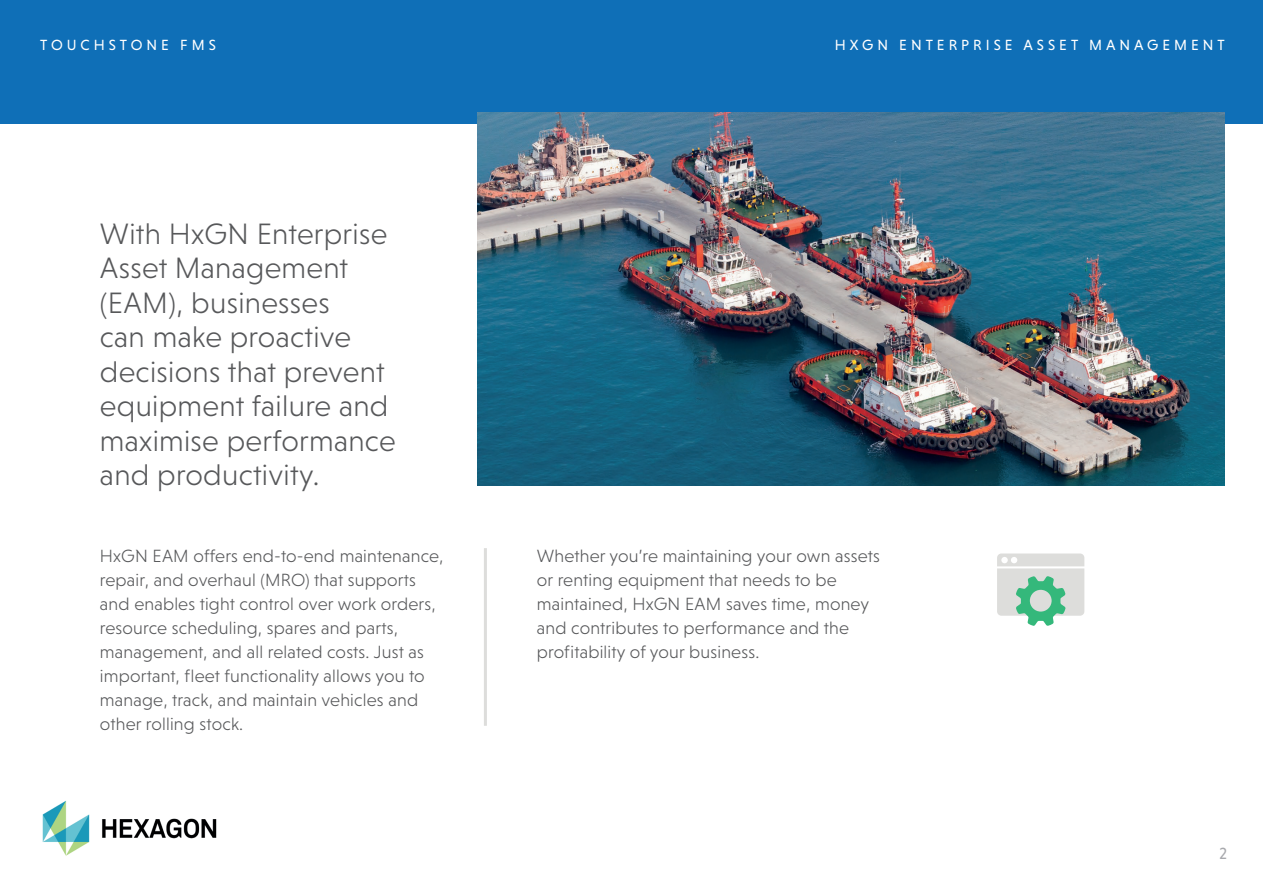
<style>
.page{position:relative;width:1263px;height:893px;background:#fff}
.page>*{position:absolute;margin:0;border:0;box-sizing:border-box;transform-origin:0 0}
.t1{font:300 30px/34.5px "Niveau Grotesk";letter-spacing:.01em;color:#57585a}
.t2{font:300 18px/24px "Niveau Grotesk";letter-spacing:.01em;color:#57585a}
.t3{font:16.5px "Niveau Grotesk";color:#a8a9ad}
.t4{font:15px "Niveau Grotesk";letter-spacing:.265em;color:#fff}
</style>
<div class="page">
<div style="left:0;top:0;width:1263px;height:123px;background:#0f6fb7"></div>
<svg style="left:997px;top:553px;width:87px;height:73px;background:#c0dacd"></svg>
<hr style="left:484px;top:548px;width:3px;height:178px;background:#dddddb">
<img style="left:478px;top:113px;width:746px;height:372px">
<img style="left:42px;top:801px;width:175px;height:55px">
<p class="t4" style="left:40px;top:36px;width:177px">TOUCHSTONE FMS</p>
<p class="t4" style="left:835px;top:36px;width:391px">HXGN ENTERPRISE ASSET MANAGEMENT</p>
<h1 class="t1" style="left:100px;top:216px;width:297px">With HxGN Enterprise<br>Asset Management (EAM), businesses<br>can make proactive decisions that prevent equipment failure and maximise performance and productivity.</h1>
<p class="t2" style="left:100px;top:543px;width:345px">HxGN EAM offers end-to-end maintenance, repair, and overhaul (MRO) that supports and enables tight control over work orders, resource scheduling, spares and parts, management, and all related costs. Just as important, fleet functionality allows you to manage, track, and maintain vehicles and other rolling stock.</p>
<p class="t2" style="left:537px;top:543px;width:345px">Whether you’re maintaining your own assets or renting equipment that needs to be maintained, HxGN EAM saves time, money and contributes to performance and the profitability of your business.</p>
<p class="t3" style="left:1219px;top:844px;width:9px">2</p>
</div>
